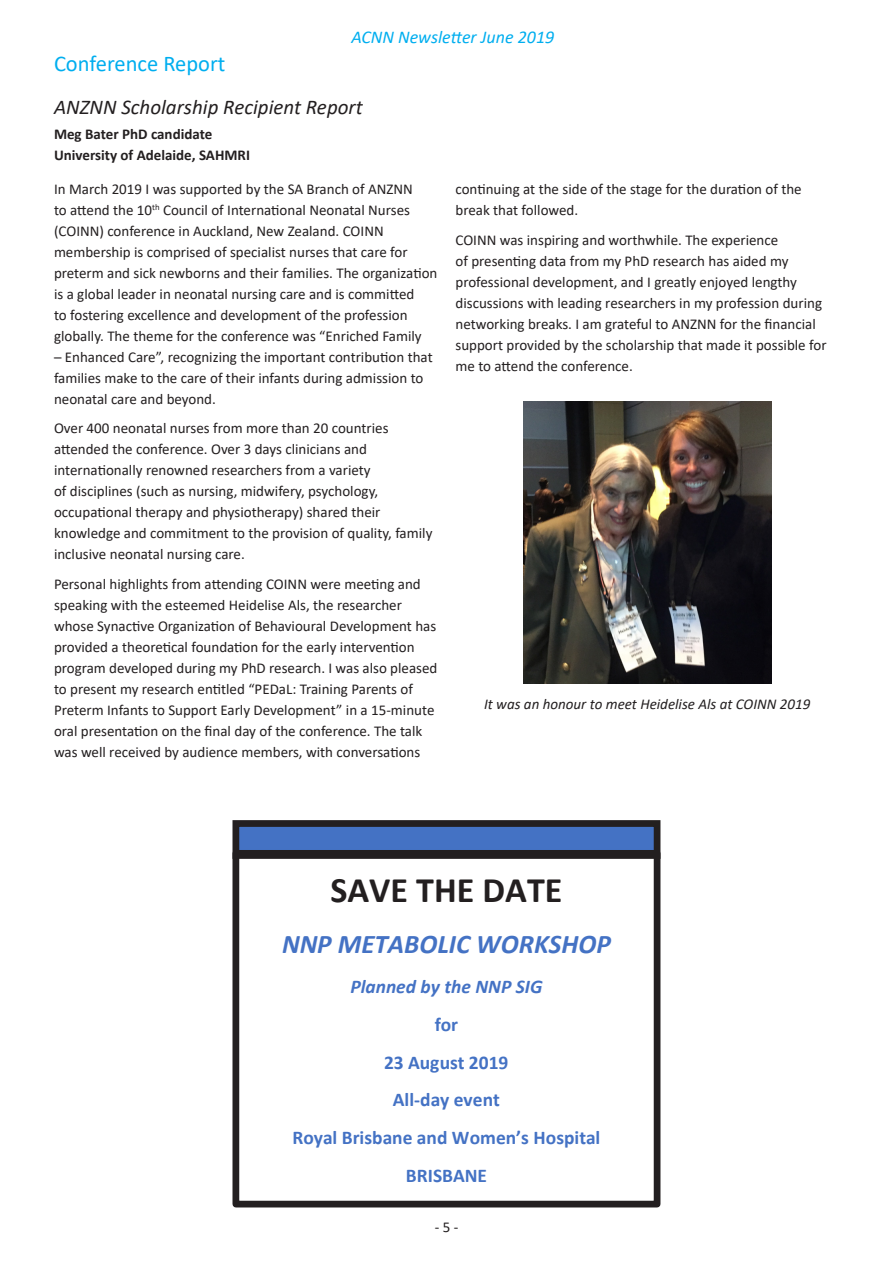
<style>
.page{position:relative;width:893px;height:1263px;background:#fff}
.page>*{position:absolute;margin:0;border:0;box-sizing:border-box;transform-origin:0 0}
.t1{font:700 36px "Calibri";color:#231f20}
.t2{font:italic 700 27px "Calibri";color:#4472c4}
.Column_heading{font:22.5px "Calibri";color:#00aeef}
.Subheading{font:italic 21px "Calibri";color:#231f20}
.t3{font:700 19.5px/37.7px "Calibri";color:#4472c4;text-align:center}
.t4{font:italic 18px "Calibri";color:#00aeef}
.Paragraph_Style_1{font:15px/21px "Calibri";color:#231f20}
.Paragraph_Style_2{font:700 15px "Calibri";color:#231f20}
.Paragraph_Style_1-2{font:italic 15px "Calibri";color:#231f20}
.s1{font-style:italic}
</style>
<div class="page">
<img style="left:523px;top:401px;width:248px;height:282px">
<div style="left:236px;top:823px;width:421px;height:32px;background:#4472c4"></div>
<div style="left:232px;top:820px;width:428px;height:39px;border:7px solid #231f20"></div>
<img style="left:239px;top:832px;width:415px;height:15px">
<div style="left:232px;top:850px;width:428px;height:357px;border:7px solid #231f20"></div>
<img style="left:239px;top:867px;width:415px;height:334px">
<p class="t4" style="left:351px;top:25px;width:204px">ACNN Newsletter June 2019</p>
<p class="Column_heading" style="left:54px;top:48px;width:173px">Conference Report</p>
<p class="Subheading" style="left:54px;top:92px;width:310px">ANZNN Scholarship Recipient Report</p>
<p class="Paragraph_Style_2" style="left:54px;top:123px;width:160px">Meg Bater PhD candidate</p>
<p class="Paragraph_Style_2" style="left:54px;top:144px;width:198px">University of Adelaide, SAHMRI</p>
<p class="Paragraph_Style_1" style="left:54px;top:178px;width:385px">In March 2019 I was supported by the SA Branch of ANZNN<br>to attend the 10<sup>th</sup> Council of International Neonatal Nurses (COINN) conference in Auckland, New Zealand. COINN membership is comprised of specialist nurses that care for preterm and sick newborns and their families. The organization is a global leader in neonatal nursing care and is committed<br>to fostering excellence and development of the profession globally. The theme for the conference was “Enriched Family</p>
<p class="Paragraph_Style_1" style="left:54px;top:346px;width:380px">– Enhanced Care”, recognizing the important contribution that families make to the care of their infants during admission to neonatal care and beyond.</p>
<p class="Paragraph_Style_1" style="left:54px;top:417px;width:380px">Over 400 neonatal nurses from more than 20 countries attended the conference. Over 3 days clinicians and internationally renowned researchers from a variety<br>of disciplines (such as nursing, midwifery, psychology, occupational therapy and physiotherapy) shared their knowledge and commitment to the provision of quality, family inclusive neonatal nursing care.</p>
<p class="Paragraph_Style_1" style="left:54px;top:573px;width:385px">Personal highlights from attending COINN were meeting and speaking with the esteemed Heidelise Als, the researcher whose Synactive Organization of Behavioural Development has provided a theoretical foundation for the early intervention program developed during my PhD research. I was also pleased to present my research entitled “PEDaL: Training Parents of Preterm Infants to Support Early Development” in a 15-minute oral presentation on the final day of the conference. The talk was well received by audience members, with conversations</p>
<p class="Paragraph_Style_1" style="left:455px;top:178px;width:348px">continuing at the side of the stage for the duration of the break that followed.</p>
<p class="Paragraph_Style_1" style="left:455px;top:229px;width:373px">COINN was inspiring and worthwhile. The experience<br>of presenting data from my PhD research has aided my professional development, and I greatly enjoyed lengthy discussions with leading researchers in my profession during networking breaks. I am grateful to ANZNN for the financial support provided by the scholarship that made it possible for me to attend the conference.</p>
<p class="Paragraph_Style_1-2" style="left:484px;top:693px;width:328px">It was an honour to meet Heidelise Als at COINN 2019</p>
<p class="t1" style="left:330px;top:864px;width:233px">SAVE THE DATE</p>
<p class="t2" style="left:282px;top:925px;width:330px">NNP METABOLIC WORKSHOP</p>
<p class="t3" style="left:292px;top:967px;width:309px"><span class="s1">Planned by the NNP SIG<br></span>for<br>23 August 2019<br>All-day event<br>Royal Brisbane and Women’s Hospital<br>BRISBANE</p>
<p class="Paragraph_Style_1" style="left:435px;top:1216px;width:25px">- 5 -</p>
</div>
